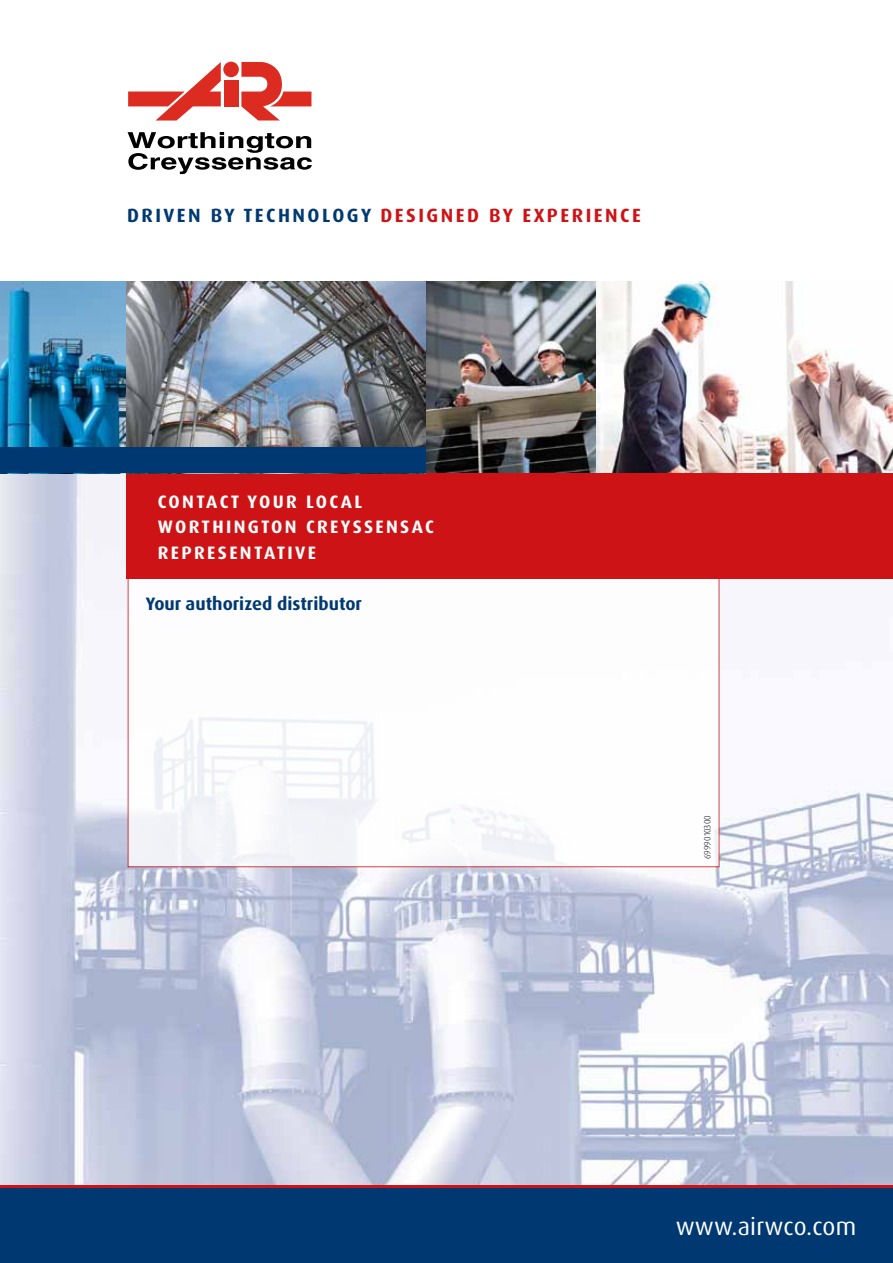
<style>
.page{position:relative;width:893px;height:1263px;background:#fff}
.page>*{position:absolute;margin:0;border:0;box-sizing:border-box;transform-origin:0 0}
.t1{font:24.6px "Dax Pro";letter-spacing:.01em;color:#fff}
.t2{font:700 19.2px "Dax Pro";color:#cd1316}
.t3{font:700 19.2px "Dax Pro";color:#003971}
.t4{font:700 18px "Dax Pro";letter-spacing:.125em;color:#fff}
.t5{font:700 18px "Dax Pro";color:#003971}
.t6{font:300 9px "Dax Pro";color:#000}
.s1{color:#003971}
</style>
<div class="page">
<img style="left:0;top:473px;width:893px;height:712px">
<div style="left:128px;top:529px;width:591px;height:338px;background:#fff"></div>
<img style="left:0;top:282px;width:596px;height:191px">
<img style="left:596px;top:282px;width:297px;height:191px">
<div style="left:127px;top:473px;width:766px;height:106px;background:#cd1316"></div>
<div style="left:0;top:1187px;width:893px;height:76px;background:#003971"></div>
<div style="left:0;top:448px;width:426px;height:25px;background:#003971"></div>
<svg style="left:128px;top:132px;width:184px;height:42px"></svg>
<svg style="left:128px;top:62px;width:93px;height:59px"></svg>
<div style="left:224px;top:80px;width:14px;height:26px;background:#dc2b20"></div>
<svg style="left:241px;top:62px;width:70px;height:58px"></svg>
<div style="left:223px;top:62px;width:16px;height:15px;background:#dc2b20;border-radius:50%"></div>
<hr style="left:0;top:1185px;width:893px;height:3px;background:#cd1316">
<p class="t3" style="left:127px;top:203px;width:27px">DRIVEN</p>
<p class="t3" style="left:211px;top:203px;width:47px">BY TECHNOLOG</p>
<p class="t2" style="left:361px;top:203px;width:47px"><span class="s1">Y</span> DESIGNED</p>
<p class="t2" style="left:489px;top:203px;width:71px">BY EXPERIENCE</p>
<p class="t4" style="left:158px;top:490px;width:24px">CONTACT</p>
<p class="t4" style="left:248px;top:490px;width:71px">YOUR LOCAL</p>
<p class="t4" style="left:158px;top:515px;width:31px">WORTHINGTON</p>
<p class="t4" style="left:306px;top:515px;width:60px">CREYSSENSAC</p>
<p class="t4" style="left:158px;top:541px;width:13px">REPRESENTATIVE</p>
<p class="t5" style="left:146px;top:592px;width:218px">YOUR AUTHORIZED DISTRIBUTOR</p>
<p class="t6" style="left:702px;top:859px;width:46px;rotate:-90deg">6999010300</p>
<h1 class="t1" style="left:676px;top:1211px;width:182px">www.airwco.com</h1>
</div>
